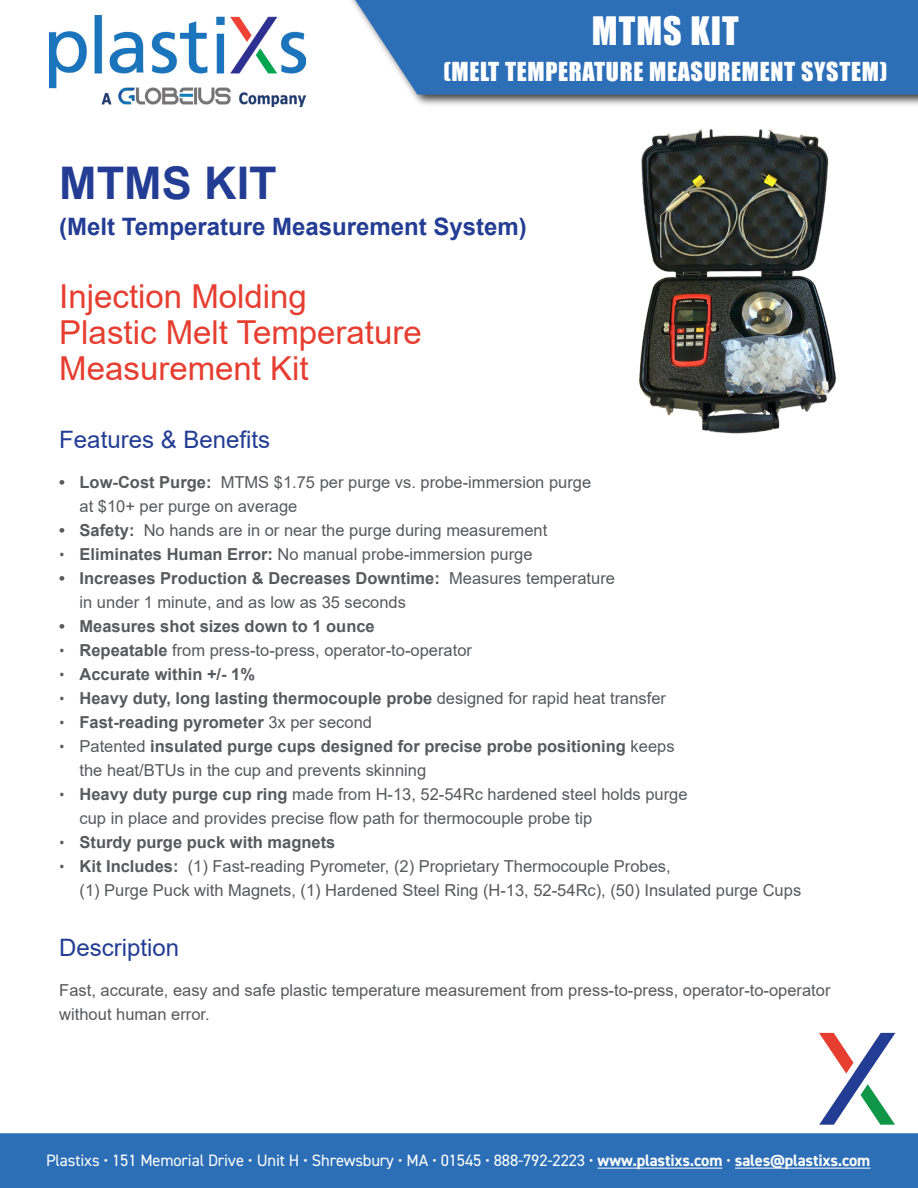
<style>
.page{position:relative;width:918px;height:1188px;background:#fff}
.page>*{position:absolute;margin:0;border:0;box-sizing:border-box;transform-origin:0 0}
.t1{font:700 45px "Arial";color:#233d94}
.t2{font:36px "Impact";letter-spacing:.03em;color:#fff}
.t3{font:33px/36px "Arial";color:#e63e30}
.t4{font:700 24px "Arial";color:#233d94}
.t5{font:24px "Impact";letter-spacing:.03em;color:#fff}
.t6{font:24px "Arial";color:#233d94}
.t7{font:16.5px/24px "Arial";color:#58595b}
.t8{font:700 16.5px "Arial";color:#58595b}
.t9{font:16.5px "DIN2014";letter-spacing:-.01em;color:#fff}
.s1{font-weight:700}
.s2{font-family:"Open Sans";font-size:15px}
.s3{font-family:"Open Sans";font-weight:400;font-size:15px}
.s4{font-weight:400}
</style>
<div class="page">
<div style="left:0;top:1133px;width:918px;height:55px;background:#2d6fb7"></div>
<div style="left:344px;top:0;width:574px;height:108px;background:#000;opacity:.75"></div>
<div style="left:355px;top:0;width:563px;height:94px;background:#2d6fb7"></div>
<svg style="left:819px;top:1033px;width:76px;height:92px"></svg>
<img style="left:49px;top:15px;width:257px;height:92px">
<hr style="left:598px;top:1168px;width:124px;height:1px;background:#fff">
<hr style="left:735px;top:1168px;width:135px;height:1px;background:#fff">
<img style="left:639px;top:129px;width:197px;height:305px">
<h2 class="t2" style="left:592px;top:3px;width:149px">MTMS KIT</h2>
<h3 class="t5" style="left:443px;top:53px;width:445px">(MELT TEMPERATURE MEASUREMENT SYSTEM)</h3>
<h1 class="t1" style="left:59px;top:152px;width:219px">MTMS KIT</h1>
<h3 class="t4" style="left:59px;top:210px;width:469px">(Melt Temperature Measurement System)</h3>
<h3 class="t3" style="left:59px;top:278px;width:364px">Injection Molding<br>Plastic Melt Temperature<br>Measurement Kit</h3>
<h3 class="t6" style="left:59px;top:424px;width:212px">Features &amp; Benefits</h3>
<p class="t7" style="left:80px;top:470px;width:513px;text-indent:-20px"><span class="s1">• Low-Cost Purge:</span> MTMS $1.75 per purge vs. probe-immersion purge at $10+ per purge on average</p>
<p class="t7" style="left:59px;top:518px;width:489px"><span class="s1">• Safety:</span> No hands are in or near the purge during measurement</p>
<p class="t7" style="left:59px;top:542px;width:475px"><span class="s2">•</span> <span class="s1">Eliminates Human Error:</span> No manual probe-immersion purge</p>
<p class="t7" style="left:80px;top:566px;width:537px;text-indent:-20px"><span class="s1">• Increases Production &amp; Decreases Downtime:</span> Measures temperature in under 1 minute, and as low as 35 seconds</p>
<p class="t8" style="left:59px;top:614px;width:317px">• Measures shot sizes down to 1 ounce</p>
<p class="t7" style="left:59px;top:638px;width:414px"><span class="s2">•</span> <span class="s1">Repeatable</span> from press-to-press, operator-to-operator</p>
<p class="t8" style="left:59px;top:662px;width:197px"><span class="s3">•</span> Accurate within +/- 1%</p>
<p class="t8" style="left:59px;top:686px;width:608px"><span class="s3">•</span> Heavy duty, long lasting thermocouple probe <span class="s4">designed for rapid heat transfer</span></p>
<p class="t8" style="left:59px;top:710px;width:314px"><span class="s3">•</span> Fast-reading pyrometer <span class="s4">3x per second</span></p>
<p class="t7" style="left:80px;top:734px;width:597px;text-indent:-20px"><span class="s2">•</span> Patented <span class="s1">insulated purge cups designed for precise probe positioning</span> keeps the heat/BTUs in the cup and prevents skinning</p>
<p class="t7" style="left:80px;top:782px;width:609px;text-indent:-20px"><span class="s2">•</span> <span class="s1">Heavy duty purge cup ring</span> made from H-13, 52-54Rc hardened steel holds purge cup in place and provides precise flow path for thermocouple probe tip</p>
<p class="t8" style="left:59px;top:830px;width:278px"><span class="s3">•</span> Sturdy purge puck with magnets</p>
<p class="t7" style="left:80px;top:854px;width:723px;text-indent:-20px"><span class="s2">•</span> <span class="s1">Kit Includes:</span> (1) Fast-reading Pyrometer, (2) Proprietary Thermocouple Probes,<br>(1) Purge Puck with Magnets, (1) Hardened Steel Ring (H-13, 52-54Rc), (50) Insulated purge Cups</p>
<h3 class="t6" style="left:59px;top:931px;width:122px">Description</h3>
<p class="t7" style="left:59px;top:978px;width:773px">Fast, accurate, easy and safe plastic temperature measurement from press-to-press, operator-to-operator without human error.</p>
<p class="t9" style="left:46px;top:1150px;width:826px">Plastixs • 151 Memorial Drive • Unit H • Shrewsbury • MA • 01545 • 888-792-2223 • <span class="s1">www.plastixs.com</span> • <span class="s1">sales@plastixs.com</span></p>
</div>
